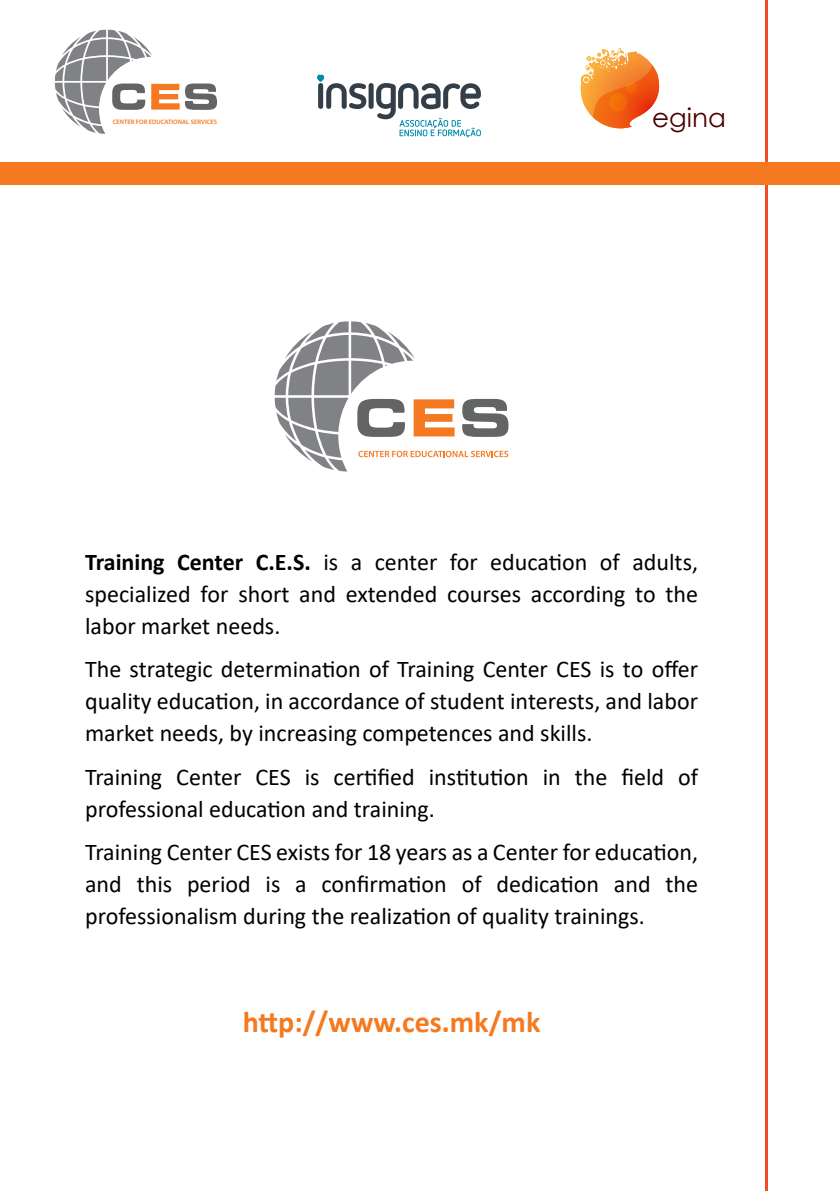
<style>
.page{position:relative;width:840px;height:1191px;background:#fff}
.page>*{position:absolute;margin:0;border:0;box-sizing:border-box;transform-origin:0 0}
.t1{font:700 30px "Calibri";color:#f47920}
.t2{font:26.2px "Century Gothic";color:#4b0000}
.t3{font:24px/32px "Calibri";color:#000;text-align:justify}
.t4{font:600 6.4px "Myriad Pro";color:#f47920}
.s1{font-weight:700}
</style>
<div class="page">
<svg style="left:580px;top:48px;width:80px;height:80px"></svg>
<svg style="left:625px;top:82px;width:11px;height:11px"></svg>
<div style="left:608px;top:93px;width:19px;height:19px;background:#f46e08;border-radius:50%"></div>
<svg style="left:317px;top:74px;width:163px;height:64px"></svg>
<svg style="left:185px;top:83px;width:32px;height:27px"></svg>
<svg style="left:55px;top:30px;width:124px;height:104px"></svg>
<hr style="left:764px;top:0;width:3px;height:1191px;background:#f04e23">
<div style="left:0;top:162px;width:839px;height:23px;background:#f47920"></div>
<svg style="left:274px;top:321px;width:234px;height:150px"></svg>
<p class="t4" style="left:113px;top:118px;width:106px">CENTER FOR EDUCATIONAL SERVICES</p>
<p class="t2" style="left:652px;top:100px;width:75px">egina</p>
<p class="t3" style="left:85px;top:545px;width:614px"><span class="s1">Training Center C.E.S.</span> is a center for education of adults, specialized for short and extended courses according to the labor market needs.</p>
<p class="t3" style="left:85px;top:652px;width:614px">The strategic determination of Training Center CES is to offer quality education, in accordance of student interests, and labor market needs, by increasing competences and skills.</p>
<p class="t3" style="left:85px;top:760px;width:614px">Training Center CES is certified institution in the field of professional education and training.</p>
<p class="t3" style="left:85px;top:835px;width:614px">Training Center CES exists for 18 years as a Center for education, and this period is a confirmation of dedication and the professionalism during the realization of quality trainings.</p>
<p class="t1" style="left:242px;top:1000px;width:299px">http://www.ces.mk/mk</p>
</div>
